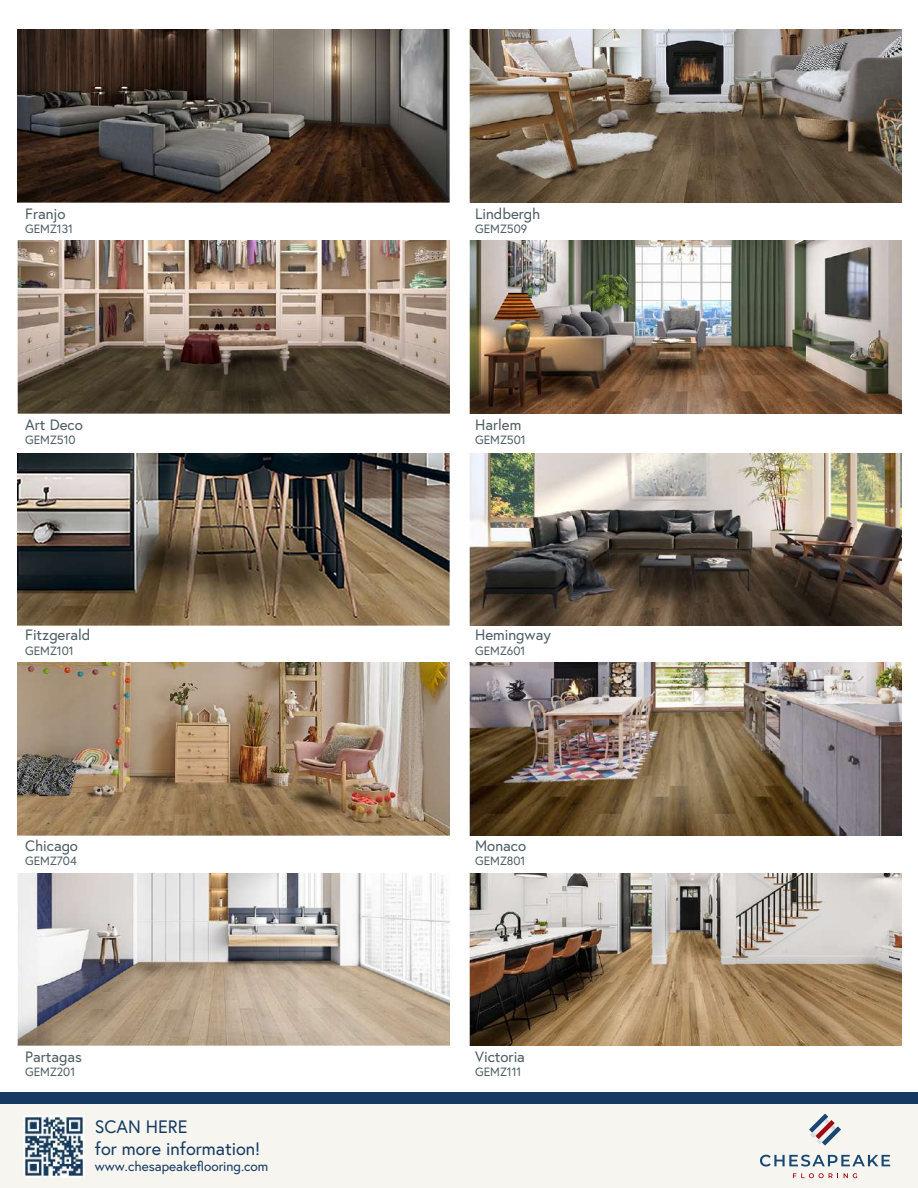
<style>
.page{position:relative;width:918px;height:1188px;background:#fff}
.page>*{position:absolute;margin:0;border:0;box-sizing:border-box;transform-origin:0 0}
.t1{font:18px/21.6px "Europa";color:#153a62}
.t2{font:15px "Europa";color:#4d5c63}
.t3{font:13.5px "Europa";color:#153a62}
.t4{font:12px "Europa";color:#4d5c63}
</style>
<div class="page">
<div style="left:0;top:1102px;width:918px;height:86px;background:#f7f5f0"></div>
<svg style="left:760px;top:1155px;width:130px;height:12px"></svg>
<img style="left:817px;top:1139px;width:5px;height:5px">
<svg style="left:822px;top:1126px;width:19px;height:19px"></svg>
<svg style="left:809px;top:1114px;width:19px;height:19px"></svg>
<img style="left:810px;top:1119px;width:18px;height:19px">
<svg style="left:816px;top:1120px;width:19px;height:19px"></svg>
<svg style="left:793px;top:1173px;width:45px;height:5px"></svg>
<svg style="left:844px;top:1173px;width:13px;height:5px"></svg>
<div style="left:0;top:1092px;width:918px;height:12px;background:#153a62"></div>
<img style="left:23px;top:1115px;width:62px;height:62px">
<img style="left:17px;top:30px;width:432px;height:173px">
<img style="left:470px;top:30px;width:432px;height:173px">
<img style="left:17px;top:241px;width:432px;height:172px">
<img style="left:470px;top:241px;width:432px;height:172px">
<img style="left:17px;top:453px;width:432px;height:173px">
<img style="left:470px;top:453px;width:432px;height:173px">
<img style="left:17px;top:663px;width:432px;height:173px">
<img style="left:470px;top:663px;width:432px;height:173px">
<img style="left:470px;top:873px;width:432px;height:173px">
<img style="left:17px;top:873px;width:432px;height:173px">
<p class="t2" style="left:25px;top:204px;width:42px">Franjo</p>
<p class="t4" style="left:25px;top:221px;width:49px">GEMZ131</p>
<p class="t2" style="left:475px;top:204px;width:67px">Lindbergh</p>
<p class="t4" style="left:475px;top:221px;width:54px">GEMZ509</p>
<p class="t2" style="left:25px;top:415px;width:59px">Art Deco</p>
<p class="t4" style="left:25px;top:432px;width:52px">GEMZ510</p>
<p class="t2" style="left:475px;top:415px;width:48px">Harlem</p>
<p class="t4" style="left:475px;top:432px;width:52px">GEMZ501</p>
<p class="t2" style="left:25px;top:625px;width:67px">Fitzgerald</p>
<p class="t4" style="left:25px;top:643px;width:50px">GEMZ101</p>
<p class="t2" style="left:475px;top:625px;width:77px">Hemingway</p>
<p class="t4" style="left:475px;top:643px;width:52px">GEMZ601</p>
<p class="t2" style="left:25px;top:836px;width:54px">Chicago</p>
<p class="t4" style="left:25px;top:853px;width:53px">GEMZ704</p>
<p class="t2" style="left:475px;top:836px;width:53px">Monaco</p>
<p class="t4" style="left:475px;top:853px;width:52px">GEMZ801</p>
<p class="t2" style="left:25px;top:1047px;width:58px">Partagas</p>
<p class="t4" style="left:25px;top:1064px;width:52px">GEMZ201</p>
<p class="t2" style="left:475px;top:1047px;width:51px">Victoria</p>
<p class="t4" style="left:475px;top:1064px;width:48px">GEMZ111</p>
<p class="t1" style="left:95px;top:1116px;width:167px">SCAN HERE<br>for more information!</p>
<p class="t3" style="left:95px;top:1157px;width:175px">www.chesapeakeflooring.com</p>
</div>
